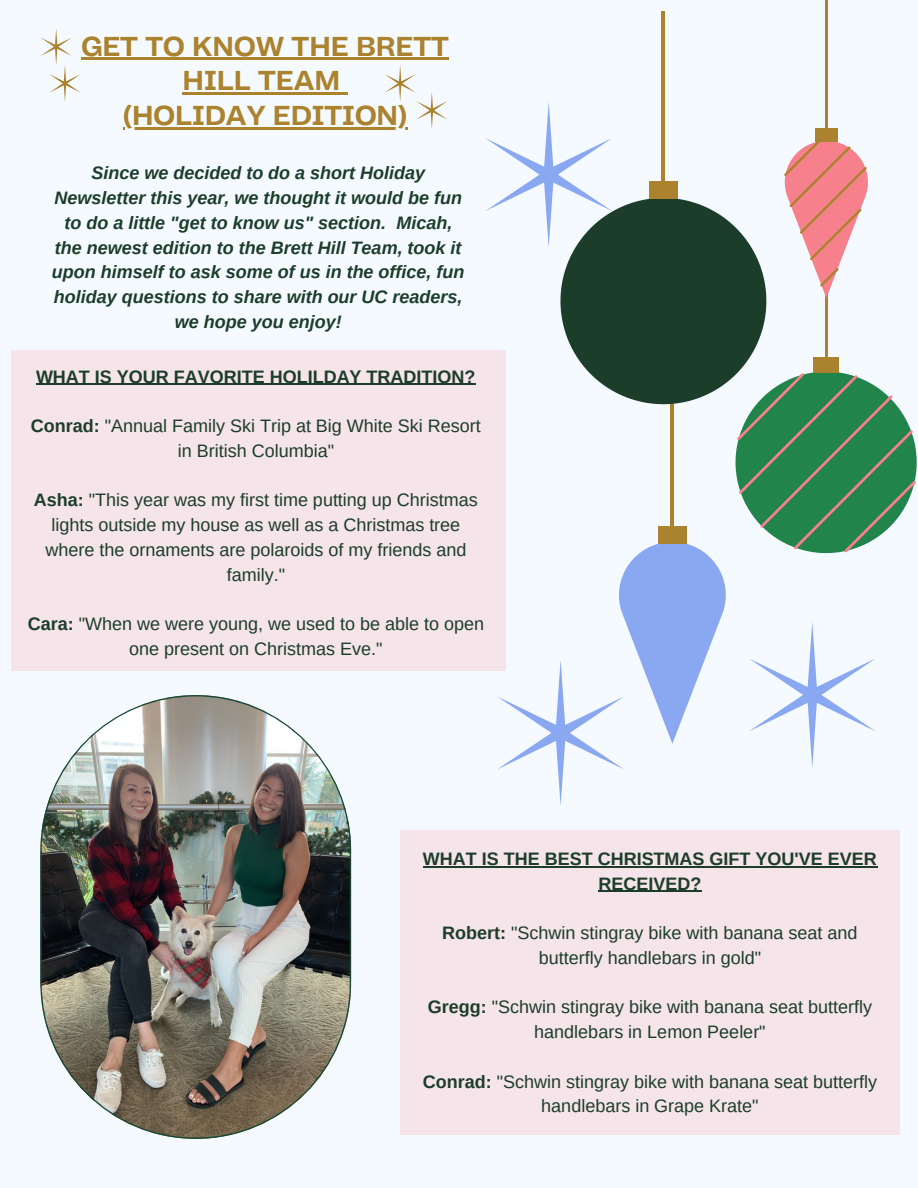
<style>
.page{position:relative;width:918px;height:1188px;background:#f4faff}
.page>*{position:absolute;margin:0;border:0;box-sizing:border-box;transform-origin:0 0}
.t1{font:700 27.3px/34.8px "Body Grotesque Fit";color:#ab822d;text-align:center}
.t2{font:18px/24.8px "Arimo";color:#1c3d2a;text-align:center}
.t3{font:italic 700 18px/24.8px "Arimo";color:#1c3d2a;text-align:center}
.t4{font:700 18px/24.8px "Arimo";color:#1c3d2a;text-align:center}
.s1{font-weight:700}
</style>
<div class="page">
<hr style="left:662px;top:12px;width:3px;height:180px;background:#ab822d">
<hr style="left:825px;top:0;width:3px;height:137px;background:#ab822d">
<hr style="left:81px;top:58px;width:368px;height:2px;background:#ab822d">
<hr style="left:183px;top:93px;width:157px;height:2px;background:#ab822d">
<svg style="left:340px;top:93px;width:8px;height:2px"></svg>
<hr style="left:123px;top:128px;width:285px;height:2px;background:#ab822d">
<svg style="left:41px;top:29px;width:40px;height:73px"></svg>
<svg style="left:384px;top:65px;width:63px;height:64px"></svg>
<div style="left:400px;top:830px;width:499px;height:304px;background:#f5e4e9"></div>
<div style="left:11px;top:350px;width:495px;height:320px;background:#f5e4e9"></div>
<hr style="left:423px;top:866px;width:454px;height:1px;background:#1c3d2a">
<hr style="left:599px;top:891px;width:103px;height:1px;background:#1c3d2a">
<hr style="left:36px;top:384px;width:440px;height:1px;background:#1c3d2a">
<img style="left:40px;top:695px;width:311px;height:444px">
<svg style="left:485px;top:102px;width:432px;height:703px"></svg>
<h1 class="t1" style="left:81px;top:31px;width:369px">GET TO KNOW THE BRETT<br>HILL TEAM<br>(HOLIDAY EDITION)</h1>
<p class="t3" style="left:52px;top:161px;width:414px">Since we decided to do a short Holiday Newsletter this year, we thought it would be fun to do a little "get to know us" section. Micah, the newest edition to the Brett Hill Team, took it upon himself to ask some of us in the office, fun holiday questions to share with our UC readers, we hope you enjoy!</p>
<p class="t4" style="left:36px;top:364px;width:441px">WHAT IS YOUR FAVORITE HOLILDAY TRADITION?</p>
<p class="t2" style="left:31px;top:413px;width:452px"><span class="s1">Conrad:</span> "Annual Family Ski Trip at Big White Ski Resort in British Columbia"</p>
<p class="t2" style="left:34px;top:488px;width:446px"><span class="s1">Asha:</span> "This year was my first time putting up Christmas lights outside my house as well as a Christmas tree where the ornaments are polaroids of my friends and family."</p>
<p class="t2" style="left:28px;top:611px;width:458px"><span class="s1">Cara:</span> "When we were young, we used to be able to open one present on Christmas Eve."</p>
<p class="t4" style="left:423px;top:846px;width:455px">WHAT IS THE BEST CHRISTMAS GIFT YOU'VE EVER<br>RECEIVED?</p>
<p class="t2" style="left:442px;top:921px;width:417px"><span class="s1">Robert:</span> "Schwin stingray bike with banana seat and butterfly handlebars in gold"</p>
<p class="t2" style="left:428px;top:995px;width:446px"><span class="s1">Gregg:</span> "Schwin stingray bike with banana seat butterfly handlebars in Lemon Peeler"</p>
<p class="t2" style="left:423px;top:1069px;width:456px"><span class="s1">Conrad:</span> "Schwin stingray bike with banana seat butterfly handlebars in Grape Krate"</p>
</div>
